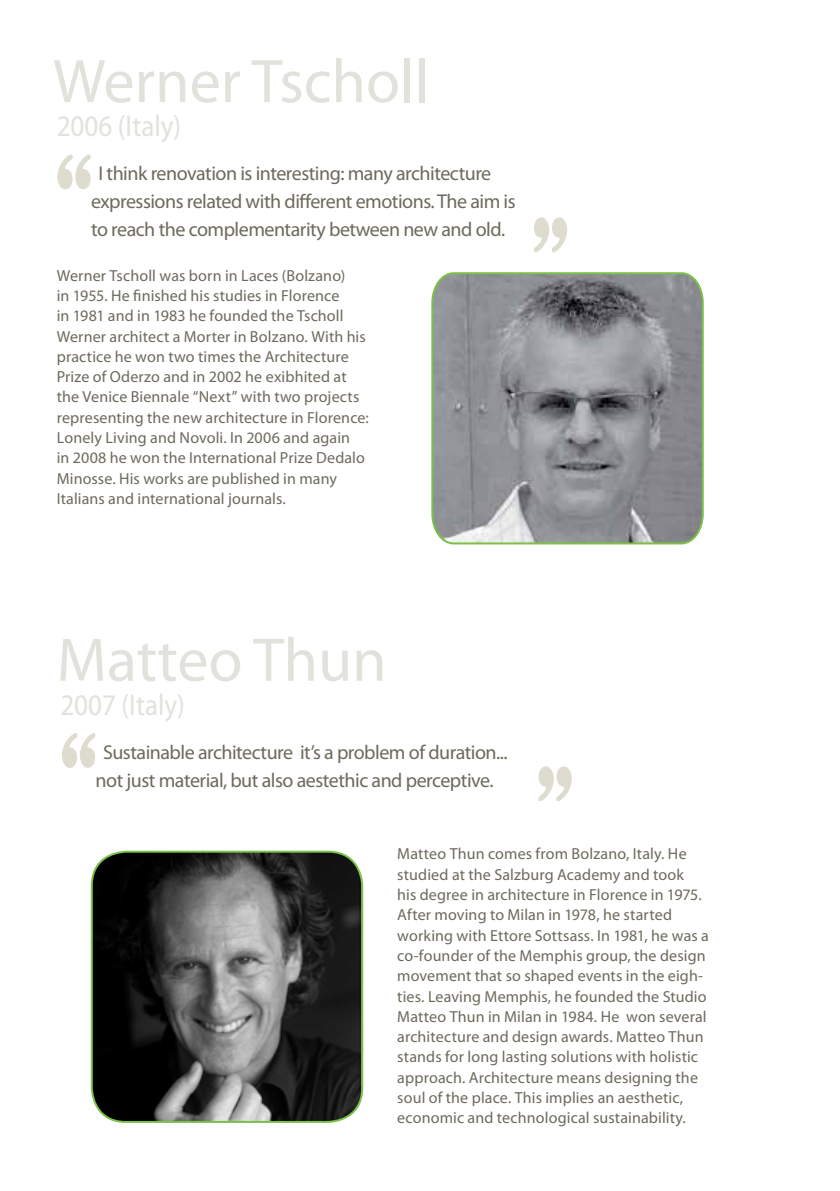
<style>
.page{position:relative;width:840px;height:1191px;background:#fff}
.page>*{position:absolute;margin:0;border:0;box-sizing:border-box;transform-origin:0 0}
.t1{font:110px "Stencil";color:#dddccf;scale:.7 1}
.t2{font:62px "Myriad Pro";color:#e3e1dc}
.t3{font:30px "Myriad Pro";color:#e3e1dc;scale:.9 1}
.t4{font:20px/28px "Myriad Pro";letter-spacing:-.025em;color:#6d695c}
.t5{font:16px/20.2px "Myriad Pro";letter-spacing:.005em;color:#6d695c}
</style>
<div class="page">
<svg style="left:431px;top:272px;width:273px;height:273px;background:#8d9193"></svg>
<img style="left:92px;top:853px;width:270px;height:269px">
<div style="left:91px;top:850px;width:272px;height:273px;border:2px solid #7ac148;border-radius:34px"></div>
<h2 class="t2" style="left:53px;top:43px;width:377px">Werner Tscholl</h2>
<h3 class="t3" style="left:57px;top:107px;width:140px">2006 (Italy)</h3>
<h1 class="t1" style="left:52px;top:129px;width:64px">“</h1>
<p class="t4" style="left:91px;top:159px;width:426px;text-indent:7px">I think renovation is interesting: many architecture expressions related with different emotions. The aim is</p>
<p class="t4" style="left:91px;top:215px;width:415px">to reach the complementarity between new and old.</p>
<h1 class="t1" style="left:528px;top:192px;width:64px">”</h1>
<p class="t5" style="left:57px;top:265px;width:313px">Werner Tscholl was born in Laces (Bolzano)<br>in 1955. He finished his studies in Florence<br>in 1981 and in 1983 he founded the Tscholl Werner architect a Morter in Bolzano. With his practice he won two times the Architecture Prize of Oderzo and in 2002 he exibhited at the Venice Biennale “Next” with two projects representing the new architecture in Florence:<br>Lonely Living and Novoli. In 2006 and again<br>in 2008 he won the International Prize Dedalo Minosse. His works are published in many Italians and international journals.</p>
<h2 class="t2" style="left:57px;top:621px;width:331px">Matteo Thun</h2>
<h3 class="t3" style="left:60px;top:686px;width:140px">2007 (Italy)</h3>
<h1 class="t1" style="left:57px;top:708px;width:64px">“</h1>
<p class="t4" style="left:103px;top:738px;width:406px">Sustainable architecture it’s a problem of duration...</p>
<p class="t4" style="left:95px;top:766px;width:399px">not just material, but also aestethic and perceptive.</p>
<h1 class="t1" style="left:533px;top:741px;width:64px">”</h1>
<p class="t5" style="left:397px;top:843px;width:313px">Matteo Thun comes from Bolzano, Italy. He studied at the Salzburg Academy and took<br>his degree in architecture in Florence in 1975.<br>After moving to Milan in 1978, he started working with Ettore Sottsass. In 1981, he was a co-founder of the Memphis group, the design movement that so shaped events in the eigh&shy;ties. Leaving Memphis, he founded the Studio Matteo Thun in Milan in 1984. He won several architecture and design awards. Matteo Thun stands for long lasting solutions with holistic approach. Architecture means designing the soul of the place. This implies an aesthetic, economic and technological sustainability.</p>
</div>
